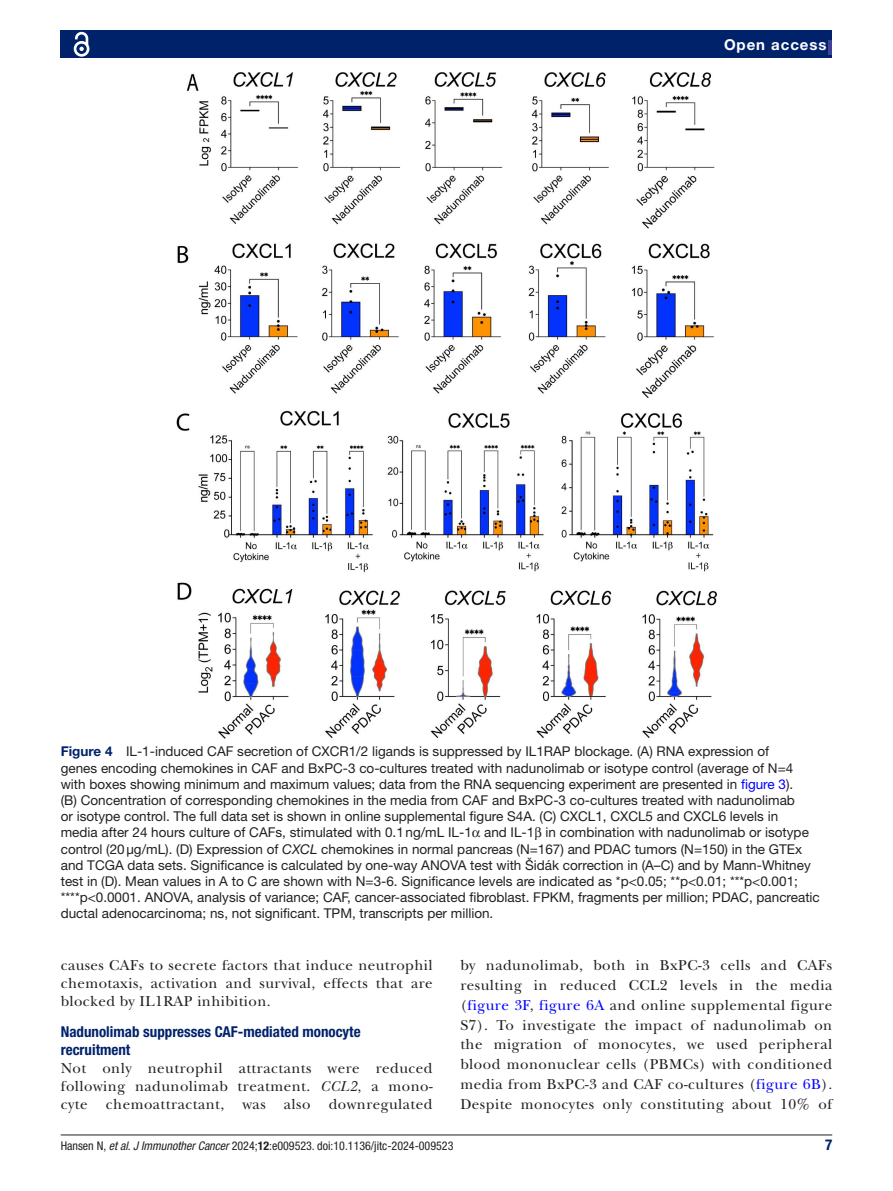
<style>
.page{position:relative;width:893px;height:1191px;background:#fff}
.page>*{position:absolute;margin:0;border:0;box-sizing:border-box;transform-origin:0 0}
.t1{font:15px/20px "New Baskerville";letter-spacing:.03em;color:#231f20;text-align:justify}
.t2{font:700 condensed 15px/18px "Helvetica Neue LT Std";color:#00226b}
.t3{font:700 15px "Helvetica Neue LT Std";letter-spacing:.065em;color:#fff}
.t4{font:13.5px/16.2px "Helvetica Neue LT Std";color:#231f20}
.t5{font:condensed 12px "Helvetica Neue LT Std";color:#231f20}
.s1{font-weight:700;color:#00226b}
.s2{color:#00f}
.s3{font-style:italic}
.s4{font-weight:700}
</style>
<div class="page">
<hr style="left:61px;top:1134px;width:771px;height:1px;background:#231f20">
<div style="left:61px;top:31px;width:771px;height:27px;background:#00226b"></div>
<hr style="left:828px;top:40px;width:4px;height:15px;background:#414099">
<svg style="left:73px;top:31px;width:17px;height:26px"></svg>
<img style="left:176px;top:73px;width:540px;height:665px">
<p class="t3" style="left:724px;top:35px;width:104px">Open access</p>
<p class="t4" style="left:61px;top:743px;width:761px"><span class="s1">Figure 4</span> IL-1-induced CAF secretion of CXCR1/2 ligands is suppressed by IL1RAP blockage. (A) RNA expression of<br>genes encoding chemokines in CAF and BxPC-3 co-cultures treated with nadunolimab or isotype control (average of N=4 with boxes showing minimum and maximum values; data from the RNA sequencing experiment are presented in <span class="s2">figure 3</span>).<br>(B) Concentration of corresponding chemokines in the media from CAF and BxPC-3 co-cultures treated with nadunolimab<br>or isotype control. The full data set is shown in online supplemental figure S4A. (C) CXCL1, CXCL5 and CXCL6 levels in<br>media after 24 hours culture of CAFs, stimulated with 0.1ng/mL IL-1 and IL-1 in combination with nadunolimab or isotype control (20µg/mL). (D) Expression of <span class="s3">CXCL</span> chemokines in normal pancreas (N=167) and PDAC tumors (N=150) in the GTEx and TCGA data sets. Significance is calculated by one-way ANOVA test with Šidák correction in (A–C) and by Mann-Whitney test in (D). Mean values in A to C are shown with N=3-6. Significance levels are indicated as *p&lt;0.05; **p&lt;0.01; ***p&lt;0.001; ****p&lt;0.0001. ANOVA, analysis of variance; CAF, cancer-associated fibroblast. FPKM, fragments per million; PDAC, pancreatic ductal adenocarcinoma; ns, not significant. TPM, transcripts per million.</p>
<p class="t1" style="left:61px;top:956px;width:373px;line-height:18px">causes CAFs to secrete factors that induce neutrophil chemotaxis, activation and survival, effects that are blocked by IL1RAP inhibition.</p>
<p class="t2" style="left:61px;top:1022px;width:301px">Nadunolimab suppresses CAF-mediated monocyte recruitment</p>
<p class="t1" style="left:61px;top:1059px;width:373px;line-height:18px">Not only neutrophil attractants were reduced following nadunolimab treatment. <span class="s3">CCL2</span>, a mono&shy;cyte chemoattractant, was also downregulated</p>
<p class="t1" style="left:460px;top:955px;width:373px">by nadunolimab, both in BxPC-3 cells and CAFs resulting in reduced CCL2 levels in the media (<span class="s2">figure 3F</span>, <span class="s2">figure 6A</span> and online supplemental figure S7). To investigate the impact of nadunolimab on the migration of monocytes, we used peripheral blood mononuclear cells (PBMCs) with conditioned media from BxPC-3 and CAF co-cultures (<span class="s2">figure 6B</span>).<br>Despite monocytes only constituting about 10% of</p>
<p class="t5" style="left:61px;top:1138px;width:394px">Hansen N, <span class="s3">et al</span>. <span class="s3">J Immunother Cancer</span> 2024;<span class="s4">12</span>:e009523. doi:10.1136/jitc-2024-009523</p>
<p class="t2" style="left:825px;top:1135px;width:9px">7</p>
</div>
